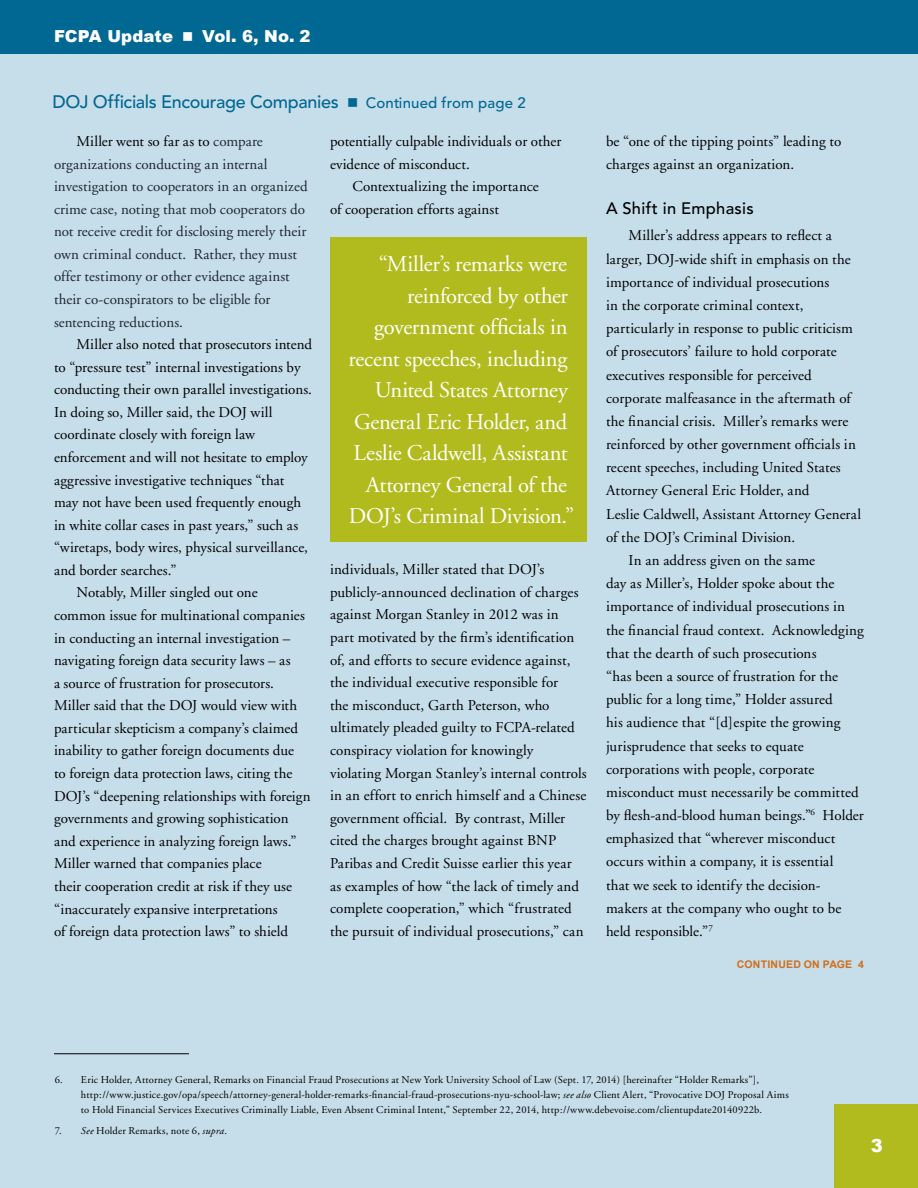
<style>
.page{position:relative;width:918px;height:1188px;background:#c6ddea}
.page>*{position:absolute;margin:0;border:0;box-sizing:border-box;transform-origin:0 0}
.t1{font:22.5px "Adobe Garamond";letter-spacing:-.01em;color:#fff}
.t2{font:500 18px "Avenir LT Std";letter-spacing:-.015em;color:#006892}
.t3{font:900 18px "Arial";color:#fff}
.t4{font:900 16.5px "Arial";letter-spacing:.005em;color:#fff}
.t5{font:500 16.5px "Avenir LT Std";letter-spacing:.015em;color:#000}
.t6{font:15px/22.6px "Adobe Garamond";letter-spacing:.005em;color:#000}
.t7{font:15px/22.6px "Adobe Garamond";color:#1e2830}
.t8{font:10.5px/15px "Adobe Garamond";letter-spacing:.015em;color:#000}
.t9{font:700 10.5px "Arial";letter-spacing:.02em;color:#d06f1a}
.s1{font-size:15px}
.s2{color:#000}
.s3{font-style:italic}
</style>
<div class="page">
<div style="left:0;top:0;width:918px;height:54px;background:#006892"></div>
<div style="left:835px;top:1105px;width:83px;height:83px;background:#b2bb1e"></div>
<div style="left:331px;top:237px;width:256px;height:304px;background:#b2bb1e"></div>
<hr style="left:54px;top:1054px;width:135px;height:1px;background:#000">
<p class="t4" style="left:54px;top:24px;width:258px">FCPA Update ■ Vol. 6, No. 2</p>
<p class="t2" style="left:52px;top:91px;width:475px">DOJ Officials Encourage Companies ■ <span class="s1">Continued from page 2</span></p>
<p class="t7" style="left:54px;top:130px;width:255px;text-indent:22px"><span class="s2">Miller went so far as to</span> compare organizations conducting an internal investigation to cooperators in an organized crime case, noting that mob cooperators do not receive credit for disclosing merely their own criminal conduct. Rather, they must offer testimony or other evidence against their co-conspirators to be eligible for sentencing reductions.</p>
<p class="t6" style="left:76px;top:333px;width:237px">Miller also noted that prosecutors intend</p>
<p class="t6" style="left:54px;top:356px;width:248px">to “pressure test” internal investigations by</p>
<p class="t6" style="left:54px;top:379px;width:259px">conducting their own parallel investigations.</p>
<p class="t6" style="left:54px;top:401px;width:220px">In doing so, Miller said, the DOJ will</p>
<p class="t6" style="left:54px;top:424px;width:202px">coordinate closely with foreign law</p>
<p class="t6" style="left:54px;top:446px;width:255px">enforcement and will not hesitate to employ</p>
<p class="t6" style="left:54px;top:469px;width:232px">aggressive investigative techniques “that</p>
<p class="t6" style="left:54px;top:491px;width:249px">may not have been used frequently enough</p>
<p class="t6" style="left:54px;top:514px;width:246px">in white collar cases in past years,” such as</p>
<p class="t6" style="left:54px;top:537px;width:256px">“wiretaps, body wires, physical surveillance,</p>
<p class="t6" style="left:54px;top:559px;width:124px">and border searches.”</p>
<p class="t6" style="left:76px;top:582px;width:183px">Notably, Miller singled out one</p>
<p class="t6" style="left:54px;top:604px;width:252px">common issue for multinational companies</p>
<p class="t6" style="left:54px;top:627px;width:238px">in conducting an internal investigation –</p>
<p class="t6" style="left:54px;top:650px;width:238px">navigating foreign data security laws – as</p>
<p class="t6" style="left:54px;top:672px;width:221px">a source of frustration for prosecutors.</p>
<p class="t6" style="left:54px;top:695px;width:245px">Miller said that the DOJ would view with</p>
<p class="t6" style="left:54px;top:717px;width:246px">particular skepticism a company’s claimed</p>
<p class="t6" style="left:54px;top:740px;width:241px">inability to gather foreign documents due</p>
<p class="t6" style="left:54px;top:762px;width:240px">to foreign data protection laws, citing the</p>
<p class="t6" style="left:54px;top:785px;width:258px">DOJ’s “deepening relationships with foreign</p>
<p class="t6" style="left:54px;top:808px;width:236px">governments and growing sophistication</p>
<p class="t6" style="left:54px;top:830px;width:244px">and experience in analyzing foreign laws.”</p>
<p class="t6" style="left:54px;top:853px;width:209px">Miller warned that companies place</p>
<p class="t6" style="left:54px;top:875px;width:240px">their cooperation credit at risk if they use</p>
<p class="t6" style="left:54px;top:898px;width:225px">“inaccurately expansive interpretations</p>
<p class="t6" style="left:54px;top:920px;width:236px">of foreign data protection laws” to shield</p>
<p class="t6" style="left:330px;top:130px;width:233px">potentially culpable individuals or other evidence of misconduct.</p>
<p class="t6" style="left:330px;top:176px;width:210px;text-indent:22px">Contextualizing the importance of cooperation efforts against</p>
<h1 class="t1" style="left:379px;top:252px;width:190px">“Miller’s remarks were</h1>
<h1 class="t1" style="left:407px;top:284px;width:162px">reinforced by other</h1>
<h1 class="t1" style="left:374px;top:315px;width:195px">government officials in</h1>
<h1 class="t1" style="left:349px;top:347px;width:221px">recent speeches, including</h1>
<h1 class="t1" style="left:375px;top:378px;width:195px">United States Attorney</h1>
<h1 class="t1" style="left:354px;top:410px;width:215px">General Eric Holder, and</h1>
<h1 class="t1" style="left:354px;top:441px;width:216px">Leslie Caldwell, Assistant</h1>
<h1 class="t1" style="left:366px;top:473px;width:203px">Attorney General of the</h1>
<h1 class="t1" style="left:349px;top:504px;width:227px">DOJ’s Criminal Division.”</h1>
<p class="t6" style="left:330px;top:558px;width:258px">individuals, Miller stated that DOJ’s publicly-announced declination of charges against Morgan Stanley in 2012 was in<br>part motivated by the firm’s identification of, and efforts to secure evidence against, the individual executive responsible for<br>the misconduct, Garth Peterson, who ultimately pleaded guilty to FCPA-related conspiracy violation for knowingly violating Morgan Stanley’s internal controls in an effort to enrich himself and a Chinese government official. By contrast, Miller cited the charges brought against BNP Paribas and Credit Suisse earlier this year as examples of how “the lack of timely and complete cooperation,” which “frustrated the pursuit of individual prosecutions,” can</p>
<p class="t6" style="left:606px;top:130px;width:237px;line-height:23.2px">be “one of the tipping points” leading to charges against an organization.</p>
<p class="t5" style="left:606px;top:199px;width:149px">A Shift in Emphasis</p>
<p class="t6" style="left:628px;top:225px;width:205px">Miller’s address appears to reflect a</p>
<p class="t6" style="left:606px;top:248px;width:246px">larger, DOJ-wide shift in emphasis on the</p>
<p class="t6" style="left:606px;top:271px;width:225px">importance of individual prosecutions</p>
<p class="t6" style="left:606px;top:294px;width:199px">in the corporate criminal context,</p>
<p class="t6" style="left:606px;top:317px;width:248px">particularly in response to public criticism</p>
<p class="t6" style="left:606px;top:341px;width:232px">of prosecutors’ failure to hold corporate</p>
<p class="t6" style="left:606px;top:364px;width:207px">executives responsible for perceived</p>
<p class="t6" style="left:606px;top:387px;width:246px">corporate malfeasance in the aftermath of</p>
<p class="t6" style="left:606px;top:410px;width:244px">the financial crisis. Miller’s remarks were</p>
<p class="t6" style="left:606px;top:433px;width:251px">reinforced by other government officials in</p>
<p class="t6" style="left:606px;top:457px;width:236px">recent speeches, including United States</p>
<p class="t6" style="left:606px;top:480px;width:205px">Attorney General Eric Holder, and</p>
<p class="t6" style="left:606px;top:503px;width:257px">Leslie Caldwell, Assistant Attorney General</p>
<p class="t6" style="left:606px;top:526px;width:191px">of the DOJ’s Criminal Division.</p>
<p class="t6" style="left:628px;top:549px;width:188px">In an address given on the same</p>
<p class="t6" style="left:606px;top:573px;width:230px">day as Miller’s, Holder spoke about the</p>
<p class="t6" style="left:606px;top:596px;width:241px">importance of individual prosecutions in</p>
<p class="t6" style="left:606px;top:619px;width:259px">the financial fraud context. Acknowledging</p>
<p class="t6" style="left:606px;top:642px;width:212px">that the dearth of such prosecutions</p>
<p class="t6" style="left:606px;top:665px;width:234px">“has been a source of frustration for the</p>
<p class="t6" style="left:606px;top:688px;width:228px">public for a long time,” Holder assured</p>
<p class="t6" style="left:606px;top:712px;width:236px">his audience that “[d]espite the growing</p>
<p class="t6" style="left:606px;top:735px;width:199px">jurisprudence that seeks to equate</p>
<p class="t6" style="left:606px;top:758px;width:210px">corporations with people, corporate</p>
<p class="t6" style="left:606px;top:781px;width:254px">misconduct must necessarily be committed</p>
<p class="t6" style="left:606px;top:804px;width:259px">by flesh-and-blood human beings.”<sup>6</sup> Holder</p>
<p class="t6" style="left:606px;top:828px;width:231px">emphasized that “wherever misconduct</p>
<p class="t6" style="left:606px;top:851px;width:229px">occurs within a company, it is essential</p>
<p class="t6" style="left:606px;top:874px;width:216px">that we seek to identify the decision-</p>
<p class="t6" style="left:606px;top:897px;width:237px">makers at the company who ought to be</p>
<p class="t6" style="left:606px;top:920px;width:109px">held responsible.”<sup>7</sup></p>
<p class="t9" style="left:737px;top:958px;width:129px">CONTINUED ON PAGE 4</p>
<p class="t8" style="left:81px;top:1072px;width:709px;text-indent:-26px">6. Eric Holder, Attorney General, Remarks on Financial Fraud Prosecutions at New York University School of Law (Sept. 17, 2014) [hereinafter “Holder Remarks”], http://www.justice.gov/opa/speech/attorney-general-holder-remarks-financial-fraud-prosecutions-nyu-school-law; <span class="s3">see also</span> Client Alert, “Provocative DOJ Proposal Aims to Hold Financial Services Executives Criminally Liable, Even Absent Criminal Intent,” September 22, 2014, http://www.debevoise.com/clientupdate20140922b.</p>
<p class="t8" style="left:55px;top:1123px;width:174px">7. <span class="s3">See</span> Holder Remarks, note 6, <span class="s3">supra</span>.</p>
<p class="t3" style="left:871px;top:1132px;width:14px">3</p>
</div>
